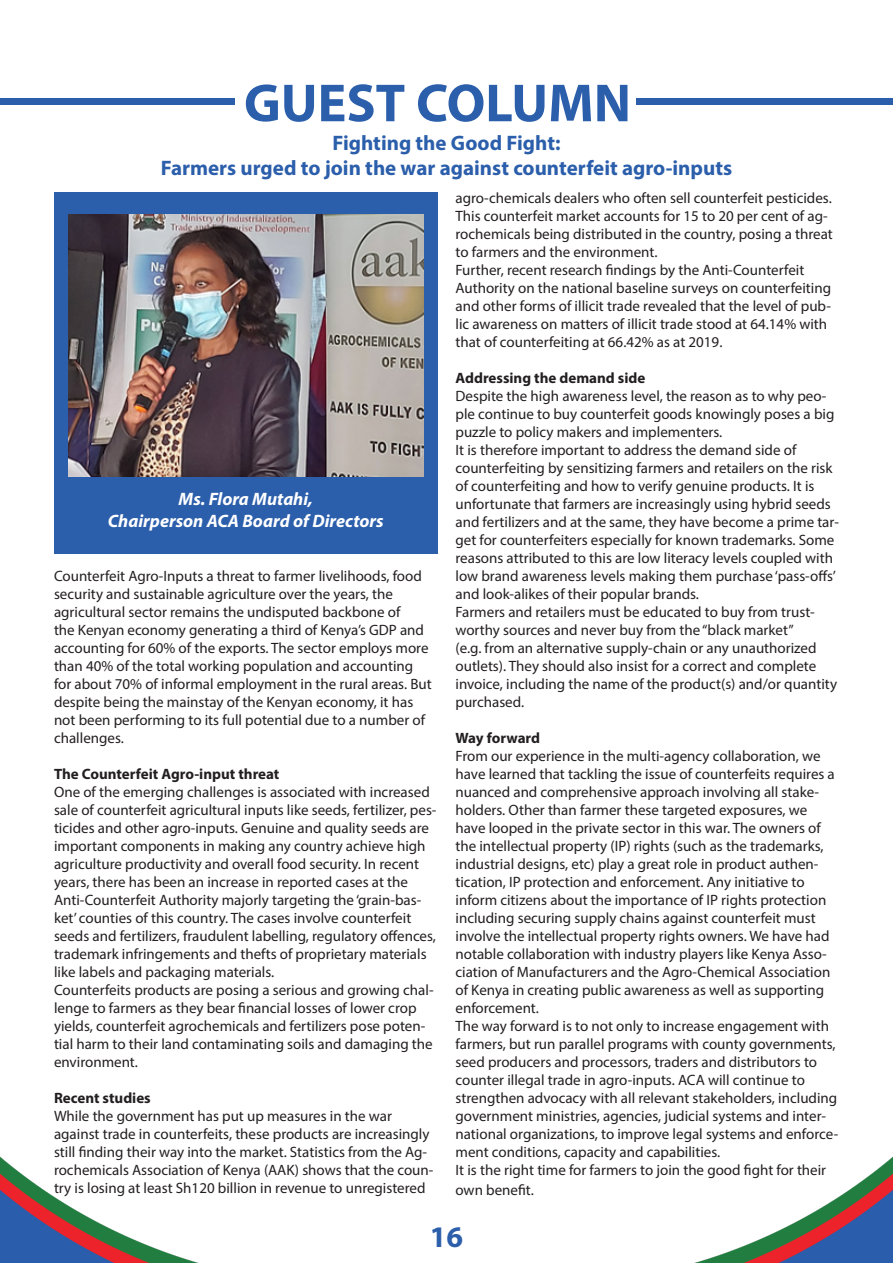
<style>
.page{position:relative;width:893px;height:1263px;background:#fff}
.page>*{position:absolute;margin:0;border:0;box-sizing:border-box;transform-origin:0 0}
.t1{font:700 54px "Myriad Pro";color:#2b5eab}
.t2{font:700 30px "Myriad Pro";color:#2b5eab}
.t3{font:700 21px "Myriad Pro";color:#2b5eab}
.t4{font:italic 700 18px "Myriad Pro";color:#fff}
.t5{font:15px/18px "Myriad Pro";color:#231f20}
.t6{font:700 15px "Myriad Pro";color:#231f20}
</style>
<div class="page">
<img style="left:0;top:98px;width:893px;height:1165px">
<p class="t1" style="left:244px;top:68px;width:389px">GUEST COLUMN</p>
<p class="t3" style="left:332px;top:129px;width:230px">Fighting the Good Fight:</p>
<p class="t3" style="left:161px;top:155px;width:573px">Farmers urged to join the war against counterfeit agro-inputs</p>
<p class="t4" style="left:179px;top:487px;width:136px">Ms. Flora Mutahi,</p>
<p class="t4" style="left:108px;top:509px;width:277px">Chairperson ACA Board of Directors</p>
<p class="t5" style="left:54px;top:567px;width:379px">Counterfeit Agro-Inputs a threat to farmer livelihoods, food security and sustainable agriculture over the years, the agricultural sector remains the undisputed backbone of<br>the Kenyan economy generating a third of Kenya’s GDP and accounting for 60% of the exports. The sector employs more than 40% of the total working population and accounting for about 70% of informal employment in the rural areas. But despite being the mainstay of the Kenyan economy, it has not been performing to its full potential due to a number of challenges.</p>
<p class="t6" style="left:54px;top:764px;width:227px">The Counterfeit Agro-input threat</p>
<p class="t5" style="left:54px;top:783px;width:384px">One of the emerging challenges is associated with increased sale of counterfeit agricultural inputs like seeds, fertilizer, pes&shy;ticides and other agro-inputs. Genuine and quality seeds are important components in making any country achieve high agriculture productivity and overall food security. In recent years, there has been an increase in reported cases at the Anti-Counterfeit Authority majorly targeting the ‘grain-bas&shy;ket’ counties of this country. The cases involve counterfeit seeds and fertilizers, fraudulent labelling, regulatory offences, trademark infringements and thefts of proprietary materials like labels and packaging materials.</p>
<p class="t5" style="left:54px;top:981px;width:381px">Counterfeits products are posing a serious and growing chal&shy;lenge to farmers as they bear financial losses of lower crop yields, counterfeit agrochemicals and fertilizers pose poten&shy;tial harm to their land contaminating soils and damaging the environment.</p>
<p class="t6" style="left:54px;top:1088px;width:98px">Recent studies</p>
<p class="t5" style="left:54px;top:1107px;width:381px">While the government has put up measures in the war against trade in counterfeits, these products are increasingly still finding their way into the market. Statistics from the Ag&shy;rochemicals Association of Kenya (AAK) shows that the coun&shy;try is losing at least Sh120 billion in revenue to unregistered</p>
<p class="t5" style="left:455px;top:189px;width:379px">agro-chemicals dealers who often sell counterfeit pesticides.<br>This counterfeit market accounts for 15 to 20 per cent of ag&shy;rochemicals being distributed in the country, posing a threat to farmers and the environment.</p>
<p class="t5" style="left:455px;top:261px;width:377px">Further, recent research findings by the Anti-Counterfeit Authority on the national baseline surveys on counterfeiting and other forms of illicit trade revealed that the level of pub&shy;lic awareness on matters of illicit trade stood at 64.14% with that of counterfeiting at 66.42% as at 2019.</p>
<p class="t6" style="left:455px;top:368px;width:191px">Addressing the demand side</p>
<p class="t5" style="left:455px;top:387px;width:380px">Despite the high awareness level, the reason as to why peo&shy;ple continue to buy counterfeit goods knowingly poses a big puzzle to policy makers and implementers.</p>
<p class="t5" style="left:455px;top:441px;width:385px">It is therefore important to address the demand side of counterfeiting by sensitizing farmers and retailers on the risk of counterfeiting and how to verify genuine products. It is unfortunate that farmers are increasingly using hybrid seeds and fertilizers and at the same, they have become a prime tar&shy;get for counterfeiters especially for known trademarks. Some reasons attributed to this are low literacy levels coupled with low brand awareness levels making them purchase ‘pass-offs’ and look-alikes of their popular brands.</p>
<p class="t5" style="left:455px;top:603px;width:383px">Farmers and retailers must be educated to buy from trust&shy;worthy sources and never buy from the “black market”<br>(e.g. from an alternative supply-chain or any unauthorized outlets). They should also insist for a correct and complete invoice, including the name of the product(s) and/or quantity purchased.</p>
<p class="t6" style="left:455px;top:728px;width:86px">Way forward</p>
<p class="t5" style="left:455px;top:747px;width:381px">From our experience in the multi-agency collaboration, we have learned that tackling the issue of counterfeits requires a nuanced and comprehensive approach involving all stake&shy;holders. Other than farmer these targeted exposures, we have looped in the private sector in this war. The owners of the intellectual property (IP) rights (such as the trademarks, industrial designs, etc) play a great role in product authen&shy;tication, IP protection and enforcement. Any initiative to inform citizens about the importance of IP rights protection including securing supply chains against counterfeit must involve the intellectual property rights owners. We have had notable collaboration with industry players like Kenya Asso&shy;ciation of Manufacturers and the Agro-Chemical Association of Kenya in creating public awareness as well as supporting enforcement.</p>
<p class="t5" style="left:455px;top:1017px;width:384px">The way forward is to not only to increase engagement with farmers, but run parallel programs with county governments, seed producers and processors, traders and distributors to counter illegal trade in agro-inputs. ACA will continue to strengthen advocacy with all relevant stakeholders, including government ministries, agencies, judicial systems and inter&shy;national organizations, to improve legal systems and enforce&shy;ment conditions, capacity and capabilities.</p>
<p class="t5" style="left:455px;top:1160px;width:372px;line-height:19.8px">It is the right time for farmers to join the good fight for their own benefit.</p>
<h2 class="t2" style="left:430px;top:1217px;width:35px">16</h2>
</div>
